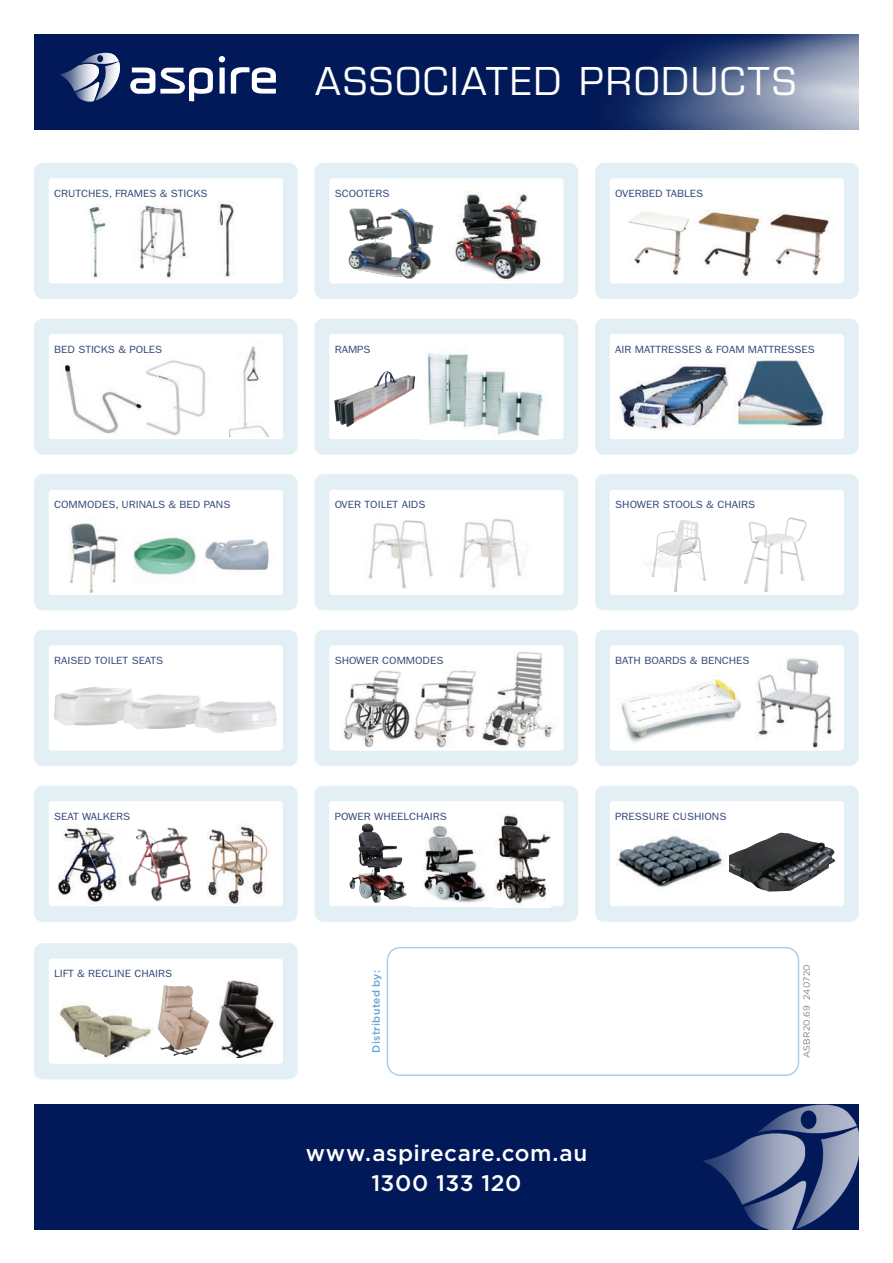
<style>
.page{position:relative;width:893px;height:1263px;background:#fff}
.page>*{position:absolute;margin:0;border:0;box-sizing:border-box;transform-origin:0 0}
.heading{font:37.35px "Eurostile LT Std";letter-spacing:.06em;color:#fff}
.contents{font:500 22.5px "Gotham";letter-spacing:.02em;color:#fff}
.title01{font:10.5px "Franklin Gothic";color:#38467a;scale:1.08 1}
.t1{font:500 10.5px "Gotham";letter-spacing:.03em;color:#65a4d8}
.t2{font:9px "Gotham";letter-spacing:.015em;color:#4b4c4d}
</style>
<div class="page">
<div style="left:34px;top:786px;width:264px;height:136px;background:#e2eff5;border-radius:9px"></div>
<div style="left:49px;top:801px;width:234px;height:105px;background:#fff;border-radius:3px"></div>
<img style="left:58px;top:825px;width:62px;height:78px">
<div style="left:37px;top:34px;width:822px;height:96px;background:#011958"></div>
<img style="left:623px;top:34px;width:236px;height:96px">
<svg style="left:130px;top:68px;width:83px;height:33px"></svg>
<svg style="left:219px;top:56px;width:6px;height:38px"></svg>
<svg style="left:231px;top:67px;width:45px;height:27px"></svg>
<svg style="left:60px;top:53px;width:60px;height:49px"></svg>
<div style="left:387px;top:947px;width:412px;height:129px;border:2px solid #92c5ea;border-radius:13px"></div>
<div style="left:34px;top:1105px;width:825px;height:125px;background:#011958"></div>
<img style="left:700px;top:1104px;width:159px;height:126px">
<div style="left:34px;top:163px;width:264px;height:136px;background:#e2eff5;border-radius:9px"></div>
<div style="left:49px;top:178px;width:234px;height:105px;background:#fff;border-radius:3px"></div>
<div style="left:315px;top:163px;width:263px;height:136px;background:#e2eff5;border-radius:9px"></div>
<div style="left:329px;top:178px;width:234px;height:105px;background:#fff;border-radius:3px"></div>
<div style="left:595px;top:163px;width:264px;height:136px;background:#e2eff5;border-radius:9px"></div>
<div style="left:610px;top:178px;width:234px;height:105px;background:#fff;border-radius:3px"></div>
<div style="left:34px;top:319px;width:264px;height:136px;background:#e2eff5;border-radius:9px"></div>
<div style="left:49px;top:334px;width:234px;height:105px;background:#fff;border-radius:3px"></div>
<div style="left:315px;top:319px;width:263px;height:136px;background:#e2eff5;border-radius:9px"></div>
<div style="left:329px;top:334px;width:234px;height:105px;background:#fff;border-radius:3px"></div>
<div style="left:595px;top:319px;width:264px;height:136px;background:#e2eff5;border-radius:9px"></div>
<div style="left:610px;top:334px;width:234px;height:105px;background:#fff;border-radius:3px"></div>
<div style="left:34px;top:474px;width:264px;height:136px;background:#e2eff5;border-radius:9px"></div>
<div style="left:49px;top:490px;width:234px;height:105px;background:#fff;border-radius:3px"></div>
<div style="left:315px;top:474px;width:263px;height:136px;background:#e2eff5;border-radius:9px"></div>
<div style="left:329px;top:490px;width:234px;height:105px;background:#fff;border-radius:3px"></div>
<div style="left:595px;top:474px;width:264px;height:136px;background:#e2eff5;border-radius:9px"></div>
<div style="left:610px;top:490px;width:234px;height:105px;background:#fff;border-radius:3px"></div>
<div style="left:34px;top:630px;width:264px;height:136px;background:#e2eff5;border-radius:9px"></div>
<div style="left:49px;top:645px;width:234px;height:106px;background:#fff;border-radius:3px"></div>
<div style="left:315px;top:630px;width:263px;height:136px;background:#e2eff5;border-radius:9px"></div>
<div style="left:329px;top:645px;width:234px;height:106px;background:#fff;border-radius:3px"></div>
<div style="left:595px;top:630px;width:264px;height:136px;background:#e2eff5;border-radius:9px"></div>
<div style="left:610px;top:645px;width:234px;height:106px;background:#fff;border-radius:3px"></div>
<div style="left:315px;top:786px;width:263px;height:136px;background:#e2eff5;border-radius:9px"></div>
<div style="left:329px;top:801px;width:234px;height:105px;background:#fff;border-radius:3px"></div>
<div style="left:595px;top:786px;width:264px;height:136px;background:#e2eff5;border-radius:9px"></div>
<div style="left:610px;top:801px;width:234px;height:105px;background:#fff;border-radius:3px"></div>
<div style="left:34px;top:943px;width:264px;height:136px;background:#e2eff5;border-radius:9px"></div>
<div style="left:49px;top:959px;width:234px;height:105px;background:#fff;border-radius:3px"></div>
<img style="left:89px;top:205px;width:17px;height:73px">
<img style="left:138px;top:205px;width:51px;height:73px">
<img style="left:217px;top:203px;width:17px;height:74px">
<img style="left:453px;top:191px;width:88px;height:90px">
<img style="left:348px;top:208px;width:86px;height:71px">
<img style="left:628px;top:211px;width:201px;height:68px">
<img style="left:229px;top:346px;width:40px;height:90px">
<img style="left:145px;top:360px;width:61px;height:76px">
<img style="left:62px;top:364px;width:80px;height:70px">
<img style="left:744px;top:517px;width:63px;height:75px">
<img style="left:651px;top:520px;width:55px;height:72px">
<img style="left:49px;top:687px;width:249px;height:106px">
<img style="left:414px;top:670px;width:64px;height:78px">
<img style="left:343px;top:670px;width:67px;height:77px">
<img style="left:481px;top:652px;width:74px;height:97px">
<img style="left:729px;top:833px;width:91px;height:58px">
<img style="left:128px;top:827px;width:63px;height:75px">
<img style="left:207px;top:824px;width:61px;height:80px">
<img style="left:424px;top:825px;width:63px;height:78px">
<img style="left:157px;top:985px;width:52px;height:71px">
<img style="left:205px;top:539px;width:64px;height:31px">
<img style="left:133px;top:537px;width:63px;height:38px">
<img style="left:69px;top:523px;width:50px;height:69px">
<img style="left:460px;top:518px;width:64px;height:72px">
<img style="left:368px;top:520px;width:65px;height:69px">
<img style="left:349px;top:823px;width:58px;height:80px">
<img style="left:494px;top:815px;width:57px;height:92px">
<img style="left:616px;top:834px;width:107px;height:54px">
<img style="left:57px;top:1004px;width:96px;height:54px">
<img style="left:219px;top:980px;width:55px;height:77px">
<img style="left:619px;top:365px;width:110px;height:65px">
<img style="left:422px;top:353px;width:124px;height:87px">
<img style="left:334px;top:371px;width:81px;height:56px">
<img style="left:621px;top:678px;width:120px;height:65px">
<img style="left:755px;top:658px;width:79px;height:91px">
<img style="left:734px;top:358px;width:91px;height:69px">
<p class="heading" style="left:315px;top:59px;width:482px">ASSOCIATED PRODUCTS</p>
<p class="title01" style="left:54px;top:187px;width:143px">CRUTCHES, FRAMES &amp; STICKS</p>
<p class="title01" style="left:335px;top:187px;width:52px">SCOOTERS</p>
<p class="title01" style="left:615px;top:187px;width:83px">OVERBED TABLES</p>
<p class="title01" style="left:54px;top:343px;width:101px">BED STICKS &amp; POLES</p>
<p class="title01" style="left:335px;top:343px;width:35px">RAMPS</p>
<p class="title01" style="left:615px;top:343px;width:186px">AIR MATTRESSES &amp; FOAM MATTRESSES</p>
<p class="title01" style="left:54px;top:499px;width:165px">COMMODES, URINALS &amp; BED PANS</p>
<p class="title01" style="left:335px;top:499px;width:85px">OVER TOILET AIDS</p>
<p class="title01" style="left:615px;top:499px;width:131px">SHOWER STOOLS &amp; CHAIRS</p>
<p class="title01" style="left:54px;top:654px;width:102px">RAISED TOILET SEATS</p>
<p class="title01" style="left:335px;top:654px;width:102px">SHOWER COMMODES</p>
<p class="title01" style="left:615px;top:654px;width:126px">BATH BOARDS &amp; BENCHES</p>
<p class="title01" style="left:54px;top:810px;width:72px">SEAT WALKERS</p>
<p class="title01" style="left:54px;top:968px;width:111px">LIFT &amp; RECLINE CHAIRS</p>
<p class="title01" style="left:335px;top:810px;width:105px">POWER WHEELCHAIRS</p>
<p class="title01" style="left:615px;top:810px;width:104px">PRESSURE CUSHIONS</p>
<p class="t1" style="left:370px;top:1053px;width:84px;rotate:-90deg">Distributed by:</p>
<p class="contents" style="left:306px;top:1140px;width:283px">www.aspirecare.com.au</p>
<p class="contents" style="left:371px;top:1170px;width:152px">1300 133 120</p>
<p class="t2" style="left:801px;top:1058px;width:95px;rotate:-90deg">ASBR20.69 240720</p>
</div>
